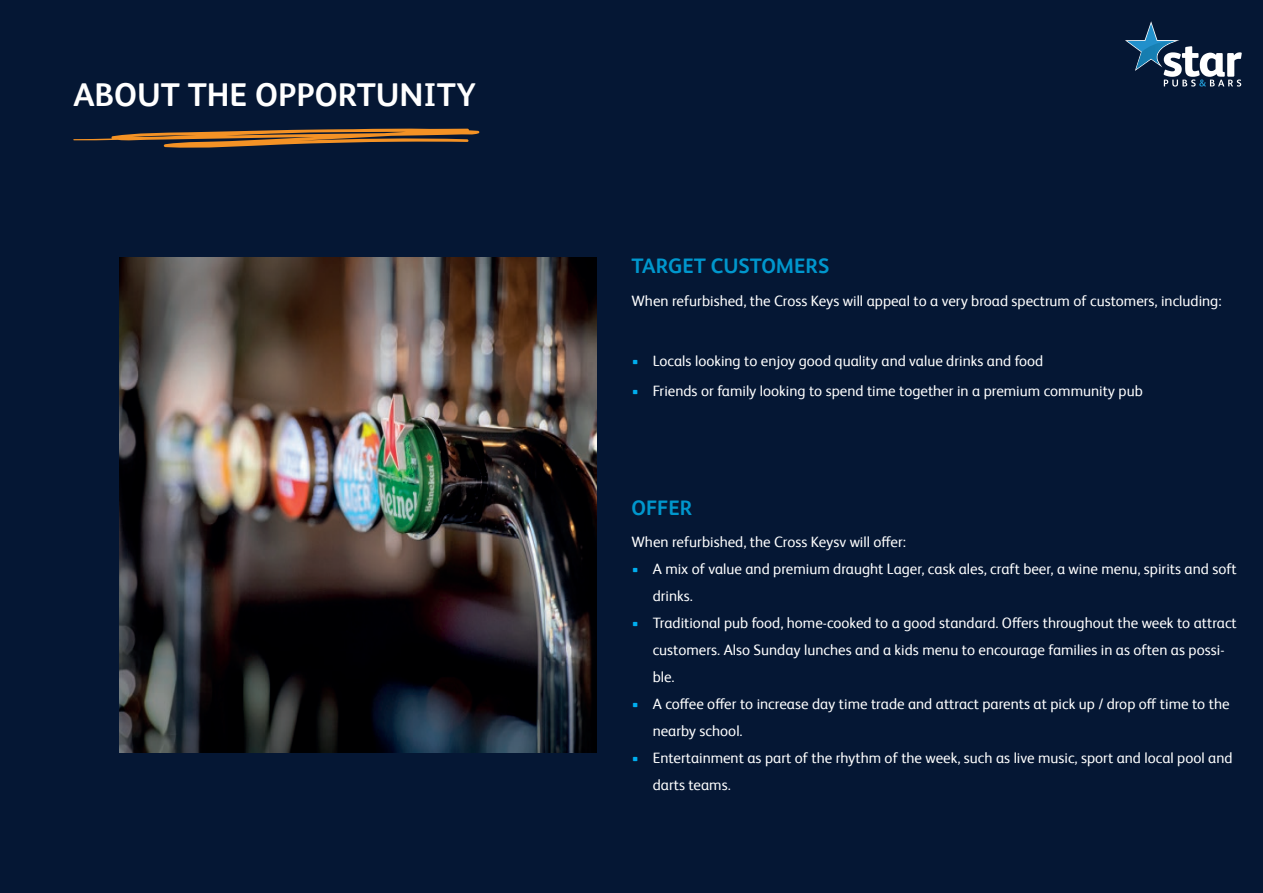
<style>
.page{position:relative;width:1263px;height:893px;background:#051734}
.page>*{position:absolute;margin:0;border:0;box-sizing:border-box;transform-origin:0 0}
.t1{font:700 33px "HEINEKEN Core";color:#fff}
.t2{font:700 21px "HEINEKEN Core";color:#0097cd}
.t3{font:15px/27px "HEINEKEN Core";color:#fff}
.s1{color:#00aeef}
</style>
<div class="page">
<svg style="left:73px;top:128px;width:407px;height:20px"></svg>
<svg style="left:1125px;top:21px;width:117px;height:66px"></svg>
<img style="left:119px;top:257px;width:477px;height:496px">
<h1 class="t1" style="left:73px;top:72px;width:404px">ABOUT THE OPPORTUNITY</h1>
<h2 class="t2" style="left:631px;top:251px;width:199px">TARGET CUSTOMERS</h2>
<p class="t3" style="left:631px;top:286px;width:592px">When refurbished, the Cross Keys will appeal to a very broad spectrum of customers, including:</p>
<p class="t3" style="left:631px;top:346px;width:413px"><span class="s1">•</span> Locals looking to enjoy good quality and value drinks and food</p>
<p class="t3" style="left:631px;top:376px;width:513px"><span class="s1">•</span> Friends or family looking to spend time together in a premium community pub</p>
<h2 class="t2" style="left:631px;top:493px;width:62px">OFFER</h2>
<p class="t3" style="left:631px;top:528px;width:276px">When refurbished, the Cross Keysv will offer:</p>
<p class="t3" style="left:653px;top:555px;width:586px;text-indent:-21px"><span class="s1">•</span> A mix of value and premium draught Lager, cask ales, craft beer, a wine menu, spirits and soft drinks.</p>
<p class="t3" style="left:653px;top:609px;width:586px;text-indent:-21px"><span class="s1">•</span> Traditional pub food, home-cooked to a good standard. Offers throughout the week to attract customers. Also Sunday lunches and a kids menu to encourage families in as often as possi&shy;ble.</p>
<p class="t3" style="left:653px;top:690px;width:578px;text-indent:-21px"><span class="s1">•</span> A coffee offer to increase day time trade and attract parents at pick up / drop off time to the nearby school.</p>
<p class="t3" style="left:653px;top:744px;width:581px;text-indent:-21px"><span class="s1">•</span> Entertainment as part of the rhythm of the week, such as live music, sport and local pool and darts teams.</p>
</div>
